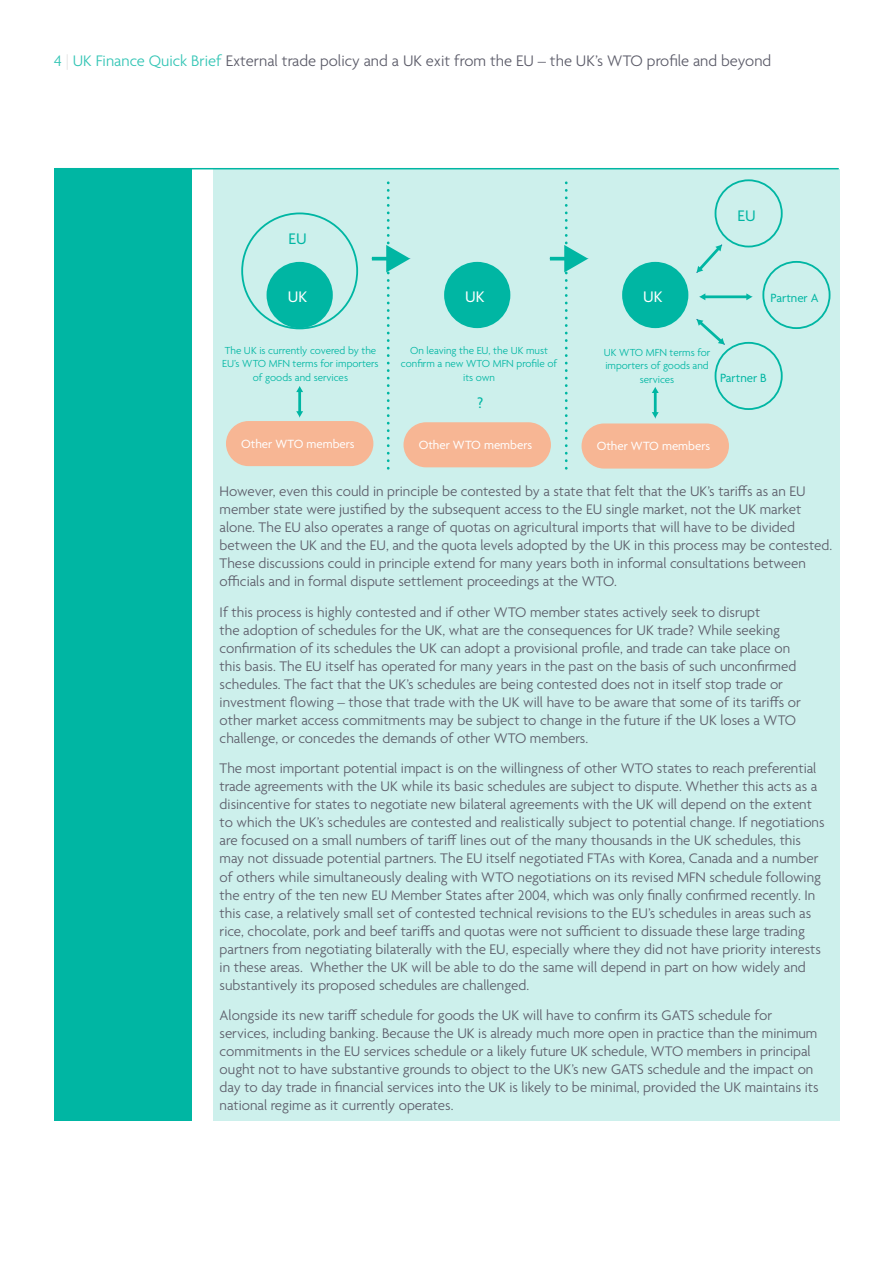
<style>
.page{position:relative;width:893px;height:1263px;background:#fff}
.page>*{position:absolute;margin:0;border:0;box-sizing:border-box;transform-origin:0 0}
.t1{font:300 16.5px "Agenda";color:#5c5c69}
.t2{font:16.5px "Agenda";color:#fff}
.t3{font:16.5px "Agenda";color:#00b6a3}
.Body_text{font:300 15px/18px "Agenda";color:#5c5c69}
.t4{font:12.9px "Agenda";color:#fff}
.t5{font:12.9px "Agenda";color:#00b6a3}
.t6{font:300 11.1px/13.2px "Agenda";color:#00b6a3;text-align:center}
.s1{color:#33c5b5}
.s2{color:#e4e4e4}
</style>
<div class="page">
<hr style="left:55px;top:168px;width:783px;height:1px;background:#00b6a3">
<div style="left:55px;top:168px;width:137px;height:952px;background:#00b6a3"></div>
<div style="left:213px;top:169px;width:627px;height:951px;background:#cdf0ec"></div>
<div style="left:267px;top:262px;width:66px;height:66px;background:#00b6a3;border-radius:50%"></div>
<div style="left:444px;top:262px;width:66px;height:66px;background:#00b6a3;border-radius:50%"></div>
<div style="left:622px;top:262px;width:66px;height:66px;background:#00b6a3;border-radius:50%"></div>
<div style="left:715px;top:179px;width:68px;height:68px;border:2px solid #00b6a3;border-radius:50%"></div>
<div style="left:762px;top:261px;width:68px;height:68px;border:2px solid #00b6a3;border-radius:50%"></div>
<div style="left:715px;top:342px;width:68px;height:68px;border:2px solid #00b6a3;border-radius:50%"></div>
<div style="left:226px;top:421px;width:147px;height:45px;background:#f7b694;border-radius:23px"></div>
<div style="left:403px;top:422px;width:148px;height:45px;background:#f7b694;border-radius:23px"></div>
<div style="left:581px;top:423px;width:148px;height:46px;background:#f7b694;border-radius:23px"></div>
<svg style="left:696px;top:244px;width:26px;height:29px"></svg>
<svg style="left:696px;top:319px;width:29px;height:26px"></svg>
<hr style="left:704px;top:295px;width:43px;height:3px;background:#00b6a3">
<svg style="left:699px;top:293px;width:6px;height:7px"></svg>
<svg style="left:746px;top:293px;width:6px;height:7px"></svg>
<hr style="left:298px;top:391px;width:3px;height:21px;background:#00b6a3">
<svg style="left:296px;top:386px;width:7px;height:6px"></svg>
<svg style="left:296px;top:411px;width:7px;height:6px"></svg>
<hr style="left:654px;top:392px;width:3px;height:21px;background:#00b6a3">
<svg style="left:652px;top:387px;width:7px;height:6px"></svg>
<svg style="left:652px;top:412px;width:7px;height:6px"></svg>
<hr style="left:372px;top:257px;width:18px;height:3px;background:#00b6a3">
<svg style="left:386px;top:183px;width:24px;height:286px"></svg>
<hr style="left:550px;top:257px;width:18px;height:3px;background:#00b6a3">
<svg style="left:564px;top:183px;width:24px;height:286px"></svg>
<p class="t1" style="left:54px;top:52px;width:719px"><span class="s1">4</span> <span class="s2">|</span> <span class="s1">UK Finance Quick Brief</span> External trade policy and a UK exit from the EU – the UK’s WTO profile and beyond</p>
<p class="t3" style="left:289px;top:229px;width:20px">EU</p>
<p class="t3" style="left:738px;top:207px;width:20px">EU</p>
<p class="t2" style="left:288px;top:288px;width:21px">UK</p>
<p class="t2" style="left:465px;top:288px;width:21px">UK</p>
<p class="t2" style="left:643px;top:288px;width:21px">UK</p>
<p class="t5" style="left:770px;top:291px;width:50px">Partner A</p>
<p class="t6" style="left:222px;top:345px;width:158px">The UK is currently covered by the<br>EU’s WTO MFN terms for importers of goods and services</p>
<p class="t6" style="left:401px;top:345px;width:158px">On leaving the EU, the UK must confirm a new WTO MFN profile of its own</p>
<p class="t6" style="left:604px;top:347px;width:108px">UK WTO MFN terms for importers of goods and services</p>
<p class="t3" style="left:477px;top:394px;width:8px">?</p>
<p class="t5" style="left:720px;top:371px;width:48px">Partner B</p>
<p class="t4" style="left:241px;top:437px;width:115px">Other WTO members</p>
<p class="t4" style="left:419px;top:438px;width:115px">Other WTO members</p>
<p class="t4" style="left:597px;top:439px;width:115px">Other WTO members</p>
<p class="Body_text" style="left:220px;top:483px;width:614px">However, even this could in principle be contested by a state that felt that the UK’s tariffs as an EU member state were justified by the subsequent access to the EU single market, not the UK market alone. The EU also operates a range of quotas on agricultural imports that will have to be divided between the UK and the EU, and the quota levels adopted by the UK in this process may be contested.<br>These discussions could in principle extend for many years both in informal consultations between officials and in formal dispute settlement proceedings at the WTO.</p>
<p class="Body_text" style="left:220px;top:604px;width:583px">If this process is highly contested and if other WTO member states actively seek to disrupt<br>the adoption of schedules for the UK, what are the consequences for UK trade? While seeking confirmation of its schedules the UK can adopt a provisional profile, and trade can take place on this basis. The EU itself has operated for many years in the past on the basis of such unconfirmed schedules. The fact that the UK’s schedules are being contested does not in itself stop trade or investment flowing – those that trade with the UK will have to be aware that some of its tariffs or other market access commitments may be subject to change in the future if the UK loses a WTO challenge, or concedes the demands of other WTO members.</p>
<p class="Body_text" style="left:220px;top:761px;width:606px">The most important potential impact is on the willingness of other WTO states to reach preferential trade agreements with the UK while its basic schedules are subject to dispute. Whether this acts as a disincentive for states to negotiate new bilateral agreements with the UK will depend on the extent to which the UK’s schedules are contested and realistically subject to potential change. If negotiations are focused on a small numbers of tariff lines out of the many thousands in the UK schedules, this may not dissuade potential partners. The EU itself negotiated FTAs with Korea, Canada and a number of others while simultaneously dealing with WTO negotiations on its revised MFN schedule following the entry of the ten new EU Member States after 2004, which was only finally confirmed recently. In this case, a relatively small set of contested technical revisions to the EU’s schedules in areas such as rice, chocolate, pork and beef tariffs and quotas were not sufficient to dissuade these large trading partners from negotiating bilaterally with the EU, especially where they did not have priority interests in these areas. Whether the UK will be able to do the same will depend in part on how widely and substantively its proposed schedules are challenged.</p>
<p class="Body_text" style="left:220px;top:1007px;width:600px">Alongside its new tariff schedule for goods the UK will have to confirm its GATS schedule for services, including banking. Because the UK is already much more open in practice than the minimum commitments in the EU services schedule or a likely future UK schedule, WTO members in principal ought not to have substantive grounds to object to the UK’s new GATS schedule and the impact on day to day trade in financial services into the UK is likely to be minimal, provided the UK maintains its national regime as it currently operates.</p>
</div>
